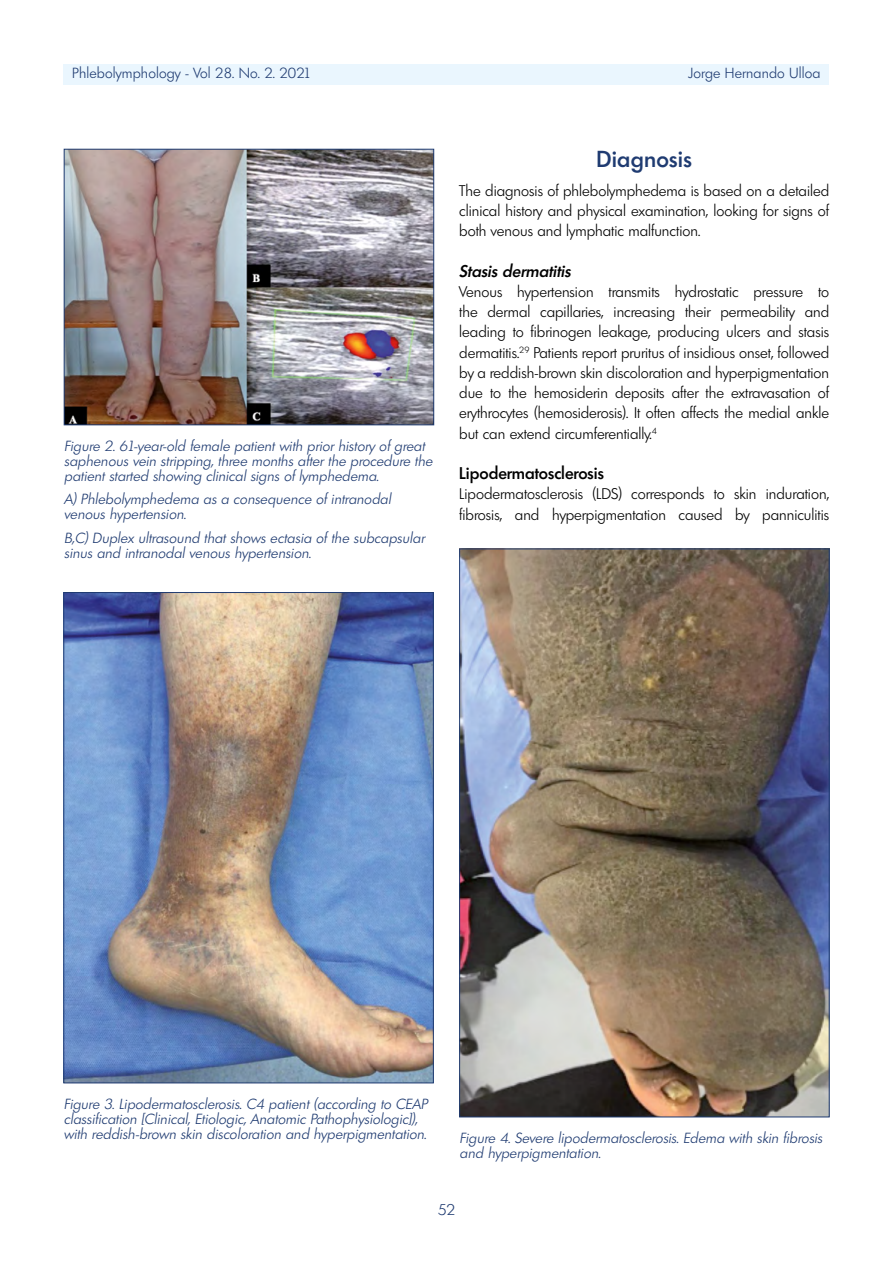
<style>
.page{position:relative;width:893px;height:1263px;background:#fff}
.page>*{position:absolute;margin:0;border:0;box-sizing:border-box;transform-origin:0 0}
.t1{font:500 22.5px "Limerick";letter-spacing:.01em;color:#1f3b71}
.t2{font:500 16.5px "Limerick";color:#000}
.t3{font:500 16.5px "Ilimerick";color:#000}
.t4{font:300 15px/20.2px "Limerick";color:#000;text-align:justify}
.t5{font:300 15px "Limerick";color:#1f3b71}
.t6{font:300 14.25px/15px "Ilimerick";letter-spacing:.01em;color:#1f3b71}
.t7{font:300 14.25px "Limerick";letter-spacing:.01em;color:#1f3b71}
</style>
<div class="page">
<div style="left:64px;top:64px;width:765px;height:20px;background:#eaf6fe"></div>
<img style="left:66px;top:151px;width:366px;height:272px">
<div style="left:64px;top:149px;width:370px;height:276px;border:1px solid #1f3b71"></div>
<img style="left:65px;top:594px;width:367px;height:487px">
<img style="left:461px;top:551px;width:367px;height:564px">
<p class="t7" style="left:72px;top:65px;width:241px">Phlebolymphology - Vol 28. No. 2. 2021</p>
<p class="t7" style="left:688px;top:65px;width:134px">Jorge Hernando Ulloa</p>
<p class="t6" style="left:64px;top:438px;width:370px">Figure 2. 61-year-old female patient with prior history of great saphenous vein stripping, three months after the procedure the patient started showing clinical signs of lymphedema.</p>
<p class="t6" style="left:64px;top:492px;width:328px">A) Phlebolymphedema as a consequence of intranodal venous hypertension.</p>
<p class="t6" style="left:64px;top:530px;width:362px">B,C) Duplex ultrasound that shows ectasia of the subcapsular sinus and intranodal venous hypertension.</p>
<h1 class="t1" style="left:596px;top:145px;width:97px">Diagnosis</h1>
<p class="t4" style="left:459px;top:181px;width:371px">The diagnosis of phlebolymphedema is based on a detailed clinical history and physical examination, looking for signs of both venous and lymphatic malfunction.</p>
<p class="t3" style="left:459px;top:261px;width:113px">Stasis dermatitis</p>
<p class="t4" style="left:459px;top:282px;width:371px">Venous hypertension transmits hydrostatic pressure to the dermal capillaries, increasing their permeability and leading to fibrinogen leakage, producing ulcers and stasis dermatitis.<sup>29</sup> Patients report pruritus of insidious onset, followed by a reddish-brown skin discoloration and hyperpigmentation due to the hemosiderin deposits after the extravasation of erythrocytes (hemosiderosis). It often affects the medial ankle but can extend circumferentially.<sup>4</sup></p>
<p class="t2" style="left:459px;top:463px;width:146px">Lipodermatosclerosis</p>
<p class="t4" style="left:459px;top:484px;width:371px">Lipodermatosclerosis (LDS) corresponds to skin induration, fibrosis, and hyperpigmentation caused by panniculitis</p>
<p class="t6" style="left:64px;top:1096px;width:365px">Figure 3. Lipodermatosclerosis. C4 patient (according to CEAP classification [Clinical, Etiologic, Anatomic Pathophysiologic]), with reddish-brown skin discoloration and hyperpigmentation.</p>
<p class="t6" style="left:460px;top:1130px;width:364px">Figure 4. Severe lipodermatosclerosis. Edema with skin fibrosis and hyperpigmentation.</p>
<p class="t5" style="left:438px;top:1200px;width:19px">52</p>
</div>
